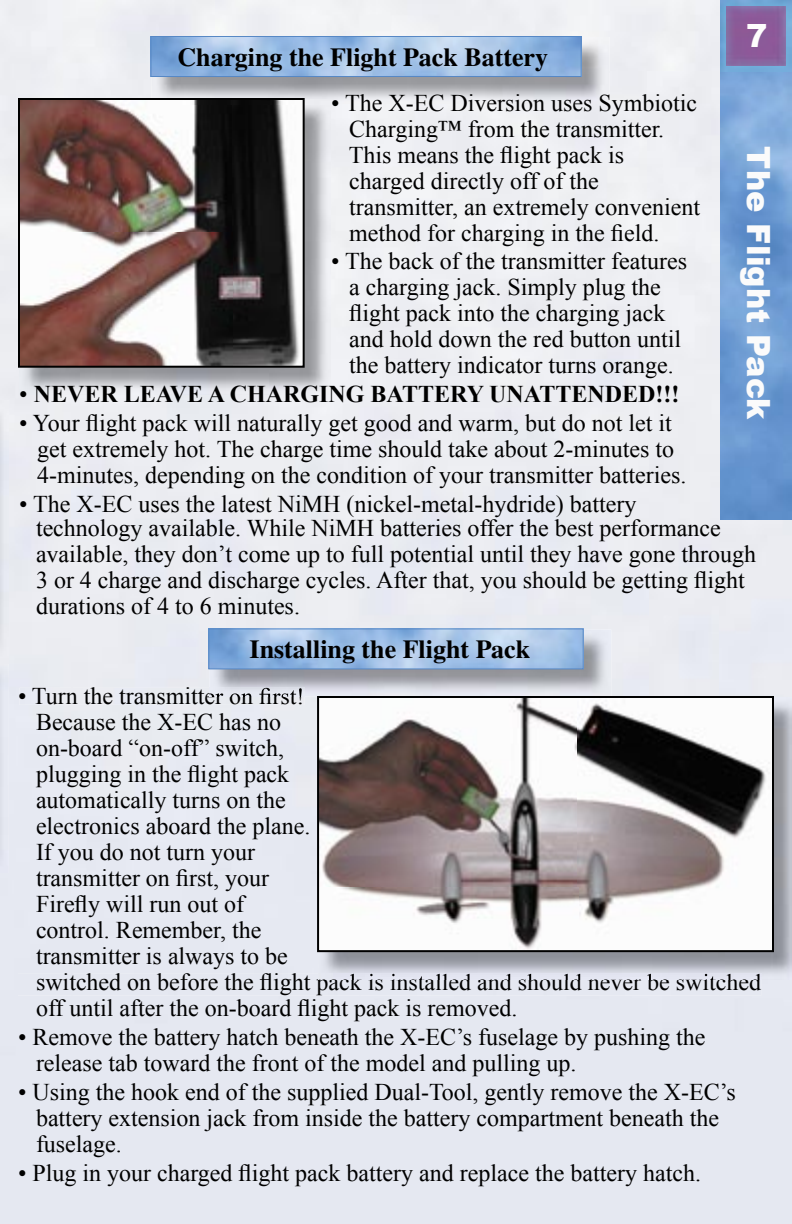
<style>
.page{position:relative;width:792px;height:1224px;background:#fff}
.page>*{position:absolute;margin:0;border:0;box-sizing:border-box;transform-origin:0 0}
.t1{font:900 32px "Arial";color:#fbfbfb}
.t2{font:900 32px "Arial";color:#fefdfd}
.t3{font:700 26px "Times";color:#000}
.t4{font:24px/26px "Times New Roman";color:#000}
.t5{font:700 24px "Times New Roman";color:#000}
.s1{font-weight:400}
</style>
<div class="page">
<div style="left:19px;top:688px;width:285px;height:17px;background:#e8ebf1"></div>
<div style="left:18px;top:974px;width:743px;height:22px;background:#e5e8f1"></div>
<img style="left:720px;top:0;width:72px;height:520px">
<img style="left:726px;top:6px;width:60px;height:60px">
<svg style="left:150px;top:36px;width:432px;height:41px"></svg>
<img style="left:305px;top:99px;width:26px;height:5px">
<svg style="left:18px;top:98px;width:287px;height:270px"></svg>
<img style="left:209px;top:688px;width:95px;height:8px">
<svg style="left:208px;top:628px;width:376px;height:41px"></svg>
<img style="left:318px;top:974px;width:443px;height:6px">
<svg style="left:317px;top:696px;width:457px;height:256px"></svg>
<svg style="left:0;top:659px;width:9px;height:4px"></svg>
<h1 class="t2" style="left:746px;top:12px;width:23px">7</h1>
<p class="t3" style="left:177px;top:42px;width:372px">Charging the Flight Pack Battery</p>
<p class="t4" style="left:349px;top:89px;width:353px;text-indent:-18px">• The X-EC Diversion uses Symbiotic<br>Charging™ from the transmitter.<br>This means the flight pack is charged directly off of the transmitter, an extremely convenient method for charging in the field.</p>
<p class="t4" style="left:331px;top:248px;width:357px;text-align:center">• The back of the transmitter features a charging jack. Simply plug the flight pack into the charging jack and hold down the red button until the battery indicator turns orange.</p>
<p class="t5" style="left:19px;top:378px;width:662px"><span class="s1">•</span> NEVER LEAVE A CHARGING BATTERY UNATTENDED!!!</p>
<p class="t4" style="left:37px;top:410px;width:651px;text-indent:-18px">• Your flight pack will naturally get good and warm, but do not let it get extremely hot. The charge time should take about 2-minutes to<br>4-minutes, depending on the condition of your transmitter batteries.</p>
<p class="t4" style="left:36px;top:491px;width:722px;text-indent:-17px">• The X-EC uses the latest NiMH (nickel-metal-hydride) battery<br>technology available. While NiMH batteries offer the best performance available, they don’t come up to full potential until they have gone through 3 or 4 charge and discharge cycles. After that, you should be getting flight durations of 4 to 6 minutes.</p>
<h1 class="t1" style="left:782px;top:146px;width:275px;rotate:90deg">The Flight Pack</h1>
<p class="t3" style="left:250px;top:634px;width:282px">Installing the Flight Pack</p>
<p class="t4" style="left:36px;top:683px;width:727px;text-indent:-18px">• Turn the transmitter on first!<br>Because the X-EC has no<br>on-board “on-off” switch,<br>plugging in the flight pack<br>automatically turns on the<br>electronics aboard the plane.<br>If you do not turn your<br>transmitter on first, your<br>Firefly will run out of<br>control. Remember, the<br>transmitter is always to be<br>switched on before the flight pack is installed and should never be switched off until after the on-board flight pack is removed.</p>
<p class="t4" style="left:36px;top:1024px;width:671px;text-indent:-18px">• Remove the battery hatch beneath the X-EC’s fuselage by pushing the release tab toward the front of the model and pulling up.</p>
<p class="t4" style="left:36px;top:1079px;width:701px;text-indent:-18px">• Using the hook end of the supplied Dual-Tool, gently remove the X-EC’s battery extension jack from inside the battery compartment beneath the fuselage.</p>
<p class="t4" style="left:18px;top:1159px;width:685px">• Plug in your charged flight pack battery and replace the battery hatch.</p>
</div>
